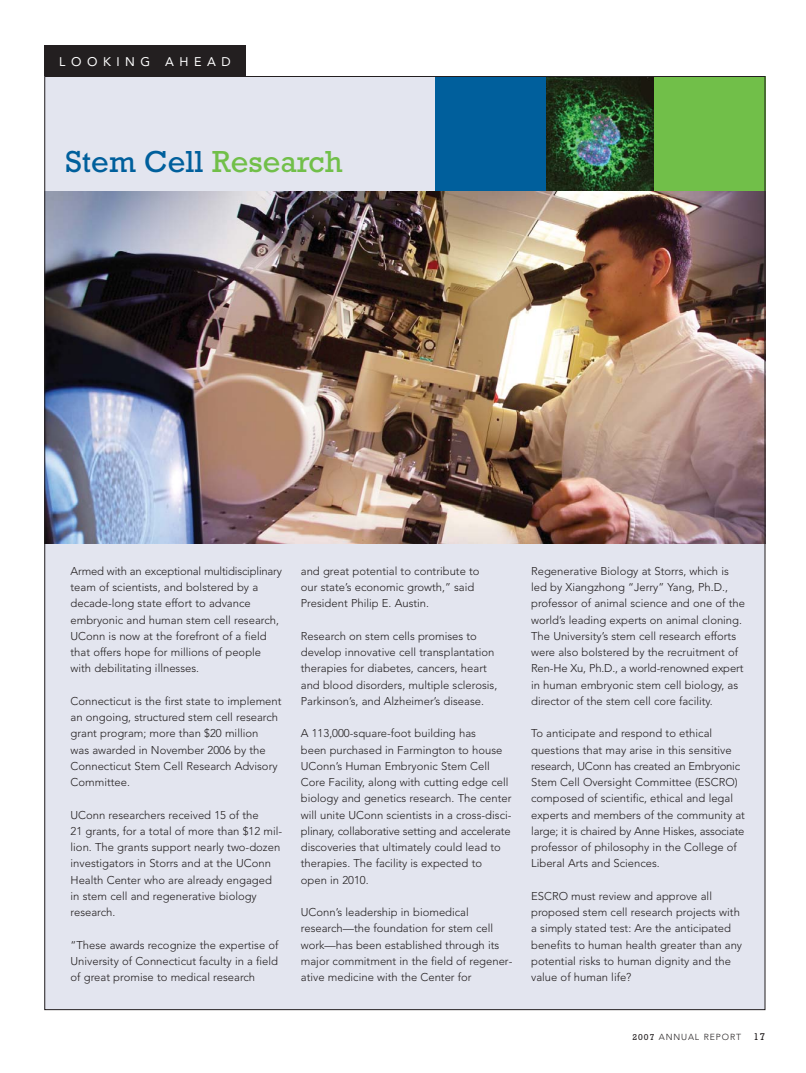
<style>
.page{position:relative;width:806px;height:1073px;background:#fff}
.page>*{position:absolute;margin:0;border:0;box-sizing:border-box;transform-origin:0 0}
.t1{font:30.88px "Rockwell";color:#005f9c}
.t2{font:12.5px "Avenir";letter-spacing:.445em;color:#fff}
.t3{font:300 11.25px/16.2px "Avenir";color:#231f20}
.t4{font:300 8.75px "Avenir";letter-spacing:.105em;color:#231f20}
.s1{color:#71bf49}
.s2{font-family:"Rockwell";font-weight:400}
.s3{font-family:"Rockwell";font-weight:400;font-size:10px}
</style>
<div class="page">
<div style="left:44px;top:45px;width:202px;height:32px;background:#231f20"></div>
<div style="left:44px;top:76px;width:720px;height:934px;background:#e3e5ef"></div>
<img style="left:545px;top:78px;width:108px;height:114px">
<div style="left:653px;top:77px;width:111px;height:119px;background:#71bf49"></div>
<div style="left:435px;top:77px;width:110px;height:116px;background:#005f9c"></div>
<hr style="left:0;top:870px;width:1px;height:140px;background:#991b1e">
<img style="left:46px;top:192px;width:716px;height:351px">
<p class="t2" style="left:59px;top:57px;width:173px">LOOKING AHEAD</p>
<h1 class="t1" style="left:65px;top:151px;width:278px">Stem Cell <span class="s1">Research</span></h1>
<p class="t3" style="left:70px;top:564px;width:213px">Armed with an exceptional multidisciplinary team of scientists, and bolstered by a decade-long state effort to advance embryonic and human stem cell research, UConn is now at the forefront of a field that offers hope for millions of people with debilitating illnesses.</p>
<p class="t3" style="left:70px;top:694px;width:212px">Connecticut is the first state to implement an ongoing, structured stem cell research grant program; more than $20 million<br>was awarded in November 2006 by the Connecticut Stem Cell Research Advisory Committee.</p>
<p class="t3" style="left:70px;top:807px;width:213px">UConn researchers received 15 of the<br>21 grants, for a total of more than $12 mil&shy;lion. The grants support nearly two-dozen investigators in Storrs and at the UConn Health Center who are already engaged in stem cell and regenerative biology research.</p>
<p class="t3" style="left:70px;top:937px;width:209px;text-align:justify">“These awards recognize the expertise of University of Connecticut faculty in a field of great promise to medical research</p>
<p class="t3" style="left:300px;top:564px;width:180px">and great potential to contribute to our state’s economic growth,” said<br>President Philip E. Austin.</p>
<p class="t3" style="left:300px;top:629px;width:198px">Research on stem cells promises to develop innovative cell transplantation therapies for diabetes, cancers, heart and blood disorders, multiple sclerosis, Parkinson’s, and Alzheimer’s disease.</p>
<p class="t3" style="left:300px;top:726px;width:212px">A 113,000-square-foot building has<br>been purchased in Farmington to house UConn’s Human Embryonic Stem Cell Core Facility, along with cutting edge cell biology and genetics research. The center will unite UConn scientists in a cross-disci&shy;plinary, collaborative setting and accelerate discoveries that ultimately could lead to therapies. The facility is expected to<br>open in 2010.</p>
<p class="t3" style="left:300px;top:905px;width:213px">UConn’s leadership in biomedical research—the foundation for stem cell work—has been established through its major commitment in the field of regener&shy;ative medicine with the Center for</p>
<p class="t3" style="left:530px;top:564px;width:215px">Regenerative Biology at Storrs, which is led by Xiangzhong “Jerry” Yang, Ph.D., professor of animal science and one of the world’s leading experts on animal cloning.<br>The University’s stem cell research efforts were also bolstered by the recruitment of Ren-He Xu, Ph.D., a world-renowned expert in human embryonic stem cell biology, as director of the stem cell core facility.</p>
<p class="t3" style="left:530px;top:726px;width:215px">To anticipate and respond to ethical questions that may arise in this sensitive research, UConn has created an Embryonic Stem Cell Oversight Committee (ESCRO) composed of scientific, ethical and legal experts and members of the community at large; it is chaired by Anne Hiskes, associate professor of philosophy in the College of Liberal Arts and Sciences.</p>
<p class="t3" style="left:530px;top:889px;width:212px">ESCRO must review and approve all proposed stem cell research projects with a simply stated test: Are the anticipated benefits to human health greater than any potential risks to human dignity and the value of human life?</p>
<p class="t4" style="left:632px;top:1033px;width:134px"><span class="s2">2007</span> ANNUAL REPORT <span class="s3">17</span></p>
</div>
